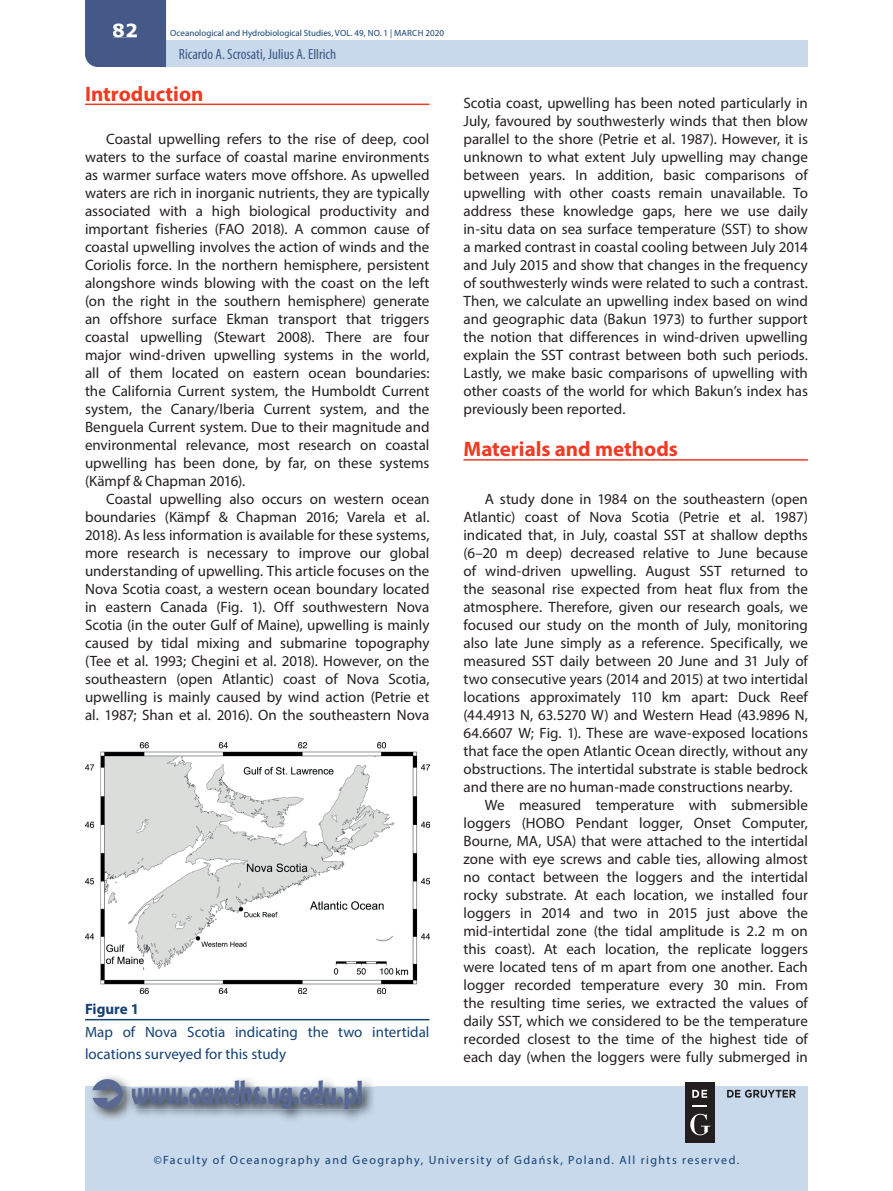
<style>
.page{position:relative;width:893px;height:1191px;background:#fff}
.page>*{position:absolute;margin:0;border:0;box-sizing:border-box;transform-origin:0 0}
.t1{font:700 33.75px "Berlin Sans FB Demi";color:#596994;scale:.67 1}
.t2{font:700 21px "Myriad Pro";color:#ef3a24}
.t3{font:700 18px "Verdana";color:#fff}
.t4{font:15px/18px "Myriad Pro";color:#231f20;text-align:justify}
.t5{font:15px/22.5px "Myriad Pro";color:#144176}
.t6{font:condensed 15px "Myriad Pro";color:#3d5786}
.t7{font:700 15px "Myriad Pro";color:#144176}
.t8{font:12px "Myriad Pro";letter-spacing:.12em;color:#144176}
.t9{font:9px "Myriad Pro";color:#144176}
</style>
<div class="page">
<div style="left:166px;top:40px;width:642px;height:27px;background:#c8d9eb"></div>
<div style="left:85px;top:1086px;width:723px;height:105px;background:#c8d9eb"></div>
<div style="left:85px;top:0;width:81px;height:67px;background:#455988"></div>
<div style="left:113px;top:24px;width:24px;height:13px;background:#455988"></div>
<img style="left:93px;top:1086px;width:282px;height:34px">
<img style="left:127px;top:1110px;width:9px;height:10px">
<svg style="left:92px;top:1076px;width:270px;height:34px"></svg>
<div style="left:685px;top:1081px;width:30px;height:61px;background:#231f20"></div>
<svg style="left:692px;top:1105px;width:15px;height:1px"></svg>
<svg style="left:692px;top:1089px;width:15px;height:8px"></svg>
<svg style="left:690px;top:1113px;width:20px;height:22px"></svg>
<svg style="left:727px;top:1089px;width:69px;height:8px"></svg>
<hr style="left:85px;top:104px;width:344px;height:1px;background:#ef3a24">
<hr style="left:463px;top:459px;width:345px;height:1px;background:#ef3a24">
<img style="left:85px;top:742px;width:344px;height:252px">
<hr style="left:85px;top:1019px;width:344px;height:1px;background:#144176">
<p class="t3" style="left:112px;top:18px;width:27px">82</p>
<p class="t9" style="left:170px;top:28px;width:275px">Oceanological and Hydrobiological Studies, VOL. 49, NO. 1 | MARCH 2020</p>
<p class="t6" style="left:179px;top:45px;width:159px">Ricardo A. Scrosati, Julius A. Ellrich</p>
<h2 class="t2" style="left:85px;top:80px;width:120px">Introduction</h2>
<p class="t4" style="left:85px;top:130px;width:346px;text-indent:21px">Coastal upwelling refers to the rise of deep, cool waters to the surface of coastal marine environments as warmer surface waters move offshore. As upwelled waters are rich in inorganic nutrients, they are typically associated with a high biological productivity and important fisheries (FAO 2018). A common cause of coastal upwelling involves the action of winds and the Coriolis force. In the northern hemisphere, persistent alongshore winds blowing with the coast on the left (on the right in the southern hemisphere) generate an offshore surface Ekman transport that triggers coastal upwelling (Stewart 2008). There are four major wind-driven upwelling systems in the world, all of them located on eastern ocean boundaries: the California Current system, the Humboldt Current system, the Canary/Iberia Current system, and the Benguela Current system. Due to their magnitude and environmental relevance, most research on coastal upwelling has been done, by far, on these systems (Kämpf &amp; Chapman 2016).</p>
<p class="t4" style="left:85px;top:490px;width:346px;text-indent:21px">Coastal upwelling also occurs on western ocean boundaries (Kämpf &amp; Chapman 2016; Varela et al.<br>2018). As less information is available for these systems, more research is necessary to improve our global understanding of upwelling. This article focuses on the Nova Scotia coast, a western ocean boundary located in eastern Canada (Fig. 1). Off southwestern Nova Scotia (in the outer Gulf of Maine), upwelling is mainly caused by tidal mixing and submarine topography (Tee et al. 1993; Chegini et al. 2018). However, on the southeastern (open Atlantic) coast of Nova Scotia, upwelling is mainly caused by wind action (Petrie et al. 1987; Shan et al. 2016). On the southeastern Nova</p>
<p class="t7" style="left:85px;top:999px;width:56px">Figure 1</p>
<p class="t5" style="left:85px;top:1020px;width:346px">Map of Nova Scotia indicating the two intertidal locations surveyed for this study</p>
<h1 class="t1" style="left:131px;top:1073px;width:347px">www.oandhs.ug.edu.pl</h1>
<p class="t4" style="left:463px;top:94px;width:346px">Scotia coast, upwelling has been noted particularly in July, favoured by southwesterly winds that then blow parallel to the shore (Petrie et al. 1987). However, it is unknown to what extent July upwelling may change between years. In addition, basic comparisons of upwelling with other coasts remain unavailable. To address these knowledge gaps, here we use daily in-situ data on sea surface temperature (SST) to show a marked contrast in coastal cooling between July 2014 and July 2015 and show that changes in the frequency of southwesterly winds were related to such a contrast.<br>Then, we calculate an upwelling index based on wind and geographic data (Bakun 1973) to further support the notion that differences in wind-driven upwelling explain the SST contrast between both such periods.<br>Lastly, we make basic comparisons of upwelling with other coasts of the world for which Bakun’s index has previously been reported.</p>
<h2 class="t2" style="left:463px;top:435px;width:216px">Materials and methods</h2>
<p class="t4" style="left:463px;top:490px;width:346px;text-indent:21px">A study done in 1984 on the southeastern (open Atlantic) coast of Nova Scotia (Petrie et al. 1987) indicated that, in July, coastal SST at shallow depths (6–20 m deep) decreased relative to June because of wind-driven upwelling. August SST returned to the seasonal rise expected from heat flux from the atmosphere. Therefore, given our research goals, we focused our study on the month of July, monitoring also late June simply as a reference. Specifically, we measured SST daily between 20 June and 31 July of two consecutive years (2014 and 2015) at two intertidal locations approximately 110 km apart: Duck Reef (44.4913 N, 63.5270 W) and Western Head (43.9896 N, 64.6607 W; Fig. 1). These are wave-exposed locations that face the open Atlantic Ocean directly, without any obstructions. The intertidal substrate is stable bedrock and there are no human-made constructions nearby.</p>
<p class="t4" style="left:463px;top:796px;width:346px;text-indent:21px">We measured temperature with submersible loggers (HOBO Pendant logger, Onset Computer, Bourne, MA, USA) that were attached to the intertidal zone with eye screws and cable ties, allowing almost no contact between the loggers and the intertidal rocky substrate. At each location, we installed four loggers in 2014 and two in 2015 just above the mid-intertidal zone (the tidal amplitude is 2.2 m on this coast). At each location, the replicate loggers were located tens of m apart from one another. Each logger recorded temperature every 30 min. From the resulting time series, we extracted the values of daily SST, which we considered to be the temperature recorded closest to the time of the highest tide of each day (when the loggers were fully submerged in</p>
<p class="t8" style="left:154px;top:1152px;width:587px">©Faculty of Oceanography and Geography, University of Gdańsk, Poland. All rights reserved.</p>
</div>
